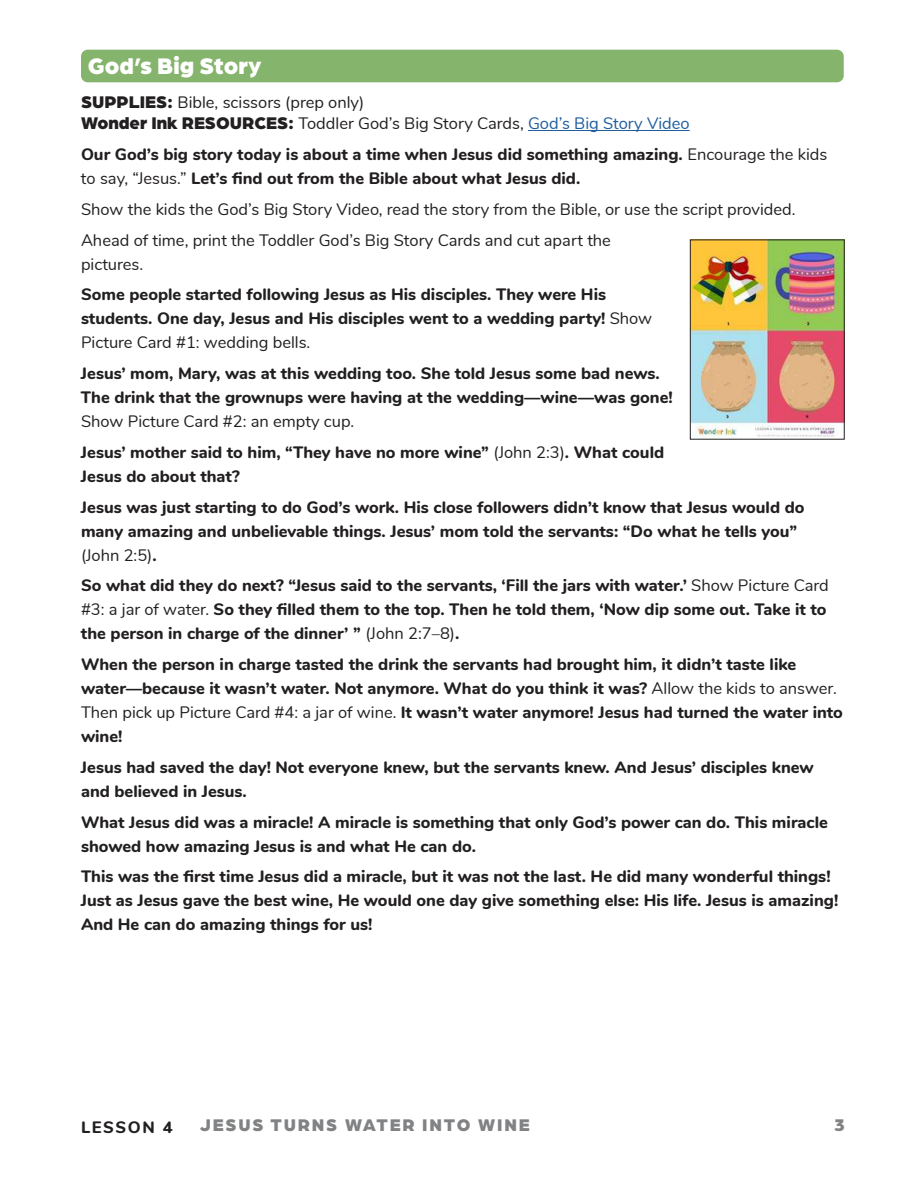
<style>
.page{position:relative;width:918px;height:1188px;background:#fff}
.page>*{position:absolute;margin:0;border:0;box-sizing:border-box;transform-origin:0 0}
.t1{font:900 24px "Arboria";color:#fff}
.t2{font:900 18px "Arboria";letter-spacing:.1em;color:#808284}
.t3{font:800 16.5px/24px "Nunito";color:#221f20}
.t4{font:16.5px/21px "Nunito";color:#221f20}
.s1{font-family:"Arboria";font-weight:900;font-size:18px}
.s2{color:#205d9e}
.s3{font-weight:400}
</style>
<div class="page">
<div style="left:81px;top:50px;width:763px;height:32px;background:#85b46c;border-radius:7px"></div>
<hr style="left:528px;top:130px;width:162px;height:1px;background:#205d9e">
<img style="left:692px;top:242px;width:150px;height:195px">
<h1 class="t1" style="left:88px;top:56px;width:175px">God’s Big Story</h1>
<p class="t4" style="left:81px;top:91px;width:610px"><span class="s1">SUPPLIES:</span> Bible, scissors (prep only)<br><span class="s1">Wonder Ink RESOURCES:</span> Toddler God’s Big Story Cards, <span class="s2">God’s Big Story Video</span></p>
<p class="t3" style="left:81px;top:144px;width:748px">Our God’s big story today is about a time when Jesus did something amazing. <span class="s3">Encourage the kids to say, “Jesus.”</span> Let’s find out from the Bible about what Jesus did.</p>
<p class="t4" style="left:81px;top:193px;width:716px;line-height:30.8px">Show the kids the God’s Big Story Video, read the story from the Bible, or use the script provided.<br>Ahead of time, print the Toddler God’s Big Story Cards and cut apart the</p>
<p class="t4" style="left:81px;top:255px;width:64px">pictures.</p>
<p class="t3" style="left:81px;top:284px;width:573px">Some people started following Jesus as His disciples. They were His students. One day, Jesus and His disciples went to a wedding party! <span class="s3">Show<br>Picture Card #1: wedding bells.</span></p>
<p class="t3" style="left:81px;top:363px;width:593px">Jesus’ mom, Mary, was at this wedding too. She told Jesus some bad news.<br>The drink that the grownups were having at the wedding—wine—was gone!</p>
<p class="t3" style="left:81px;top:407px;width:585px;line-height:30.8px"><span class="s3">Show Picture Card #2: an empty cup.<br></span>Jesus’ mother said to him, “They have no more wine” <span class="s3">(John 2:3)</span>. What could</p>
<p class="t3" style="left:81px;top:462px;width:725px;line-height:30.8px">Jesus do about that?<br>Jesus was just starting to do God’s work. His close followers didn’t know that Jesus would do</p>
<p class="t3" style="left:81px;top:520px;width:718px">many amazing and unbelievable things. Jesus’ mom told the servants: “Do what he tells you” <span class="s3">(John 2:5)</span>.</p>
<p class="t3" style="left:81px;top:575px;width:749px">So what did they do next? “Jesus said to the servants, ‘Fill the jars with water.’ <span class="s3">Show Picture Card #3: a jar of water.</span> So they filled them to the top. Then he told them, ‘Now dip some out. Take it to the person in charge of the dinner’ ” <span class="s3">(John 2:7–8)</span>.</p>
<p class="t3" style="left:81px;top:654px;width:763px">When the person in charge tasted the drink the servants had brought him, it didn’t taste like water—because it wasn’t water. Not anymore. What do you think it was? <span class="s3">Allow the kids to answer.<br>Then pick up Picture Card #4: a jar of wine.</span> It wasn’t water anymore! Jesus had turned the water into wine!</p>
<p class="t3" style="left:81px;top:756px;width:734px">Jesus had saved the day! Not everyone knew, but the servants knew. And Jesus’ disciples knew and believed in Jesus.</p>
<p class="t3" style="left:81px;top:811px;width:748px">What Jesus did was a miracle! A miracle is something that only God’s power can do. This miracle showed how amazing Jesus is and what He can do.</p>
<p class="t3" style="left:81px;top:864px;width:759px">This was the first time Jesus did a miracle, but it was not the last. He did many wonderful things!<br>Just as Jesus gave the best wine, He would one day give something else: His life. Jesus is amazing!<br>And He can do amazing things for us!</p>
<p class="t3" style="left:81px;top:1116px;width:93px">LESSON 4</p>
<p class="t2" style="left:200px;top:1117px;width:331px">JESUS TURNS WATER INTO WINE</p>
<p class="t2" style="left:834px;top:1117px;width:12px">3</p>
</div>
